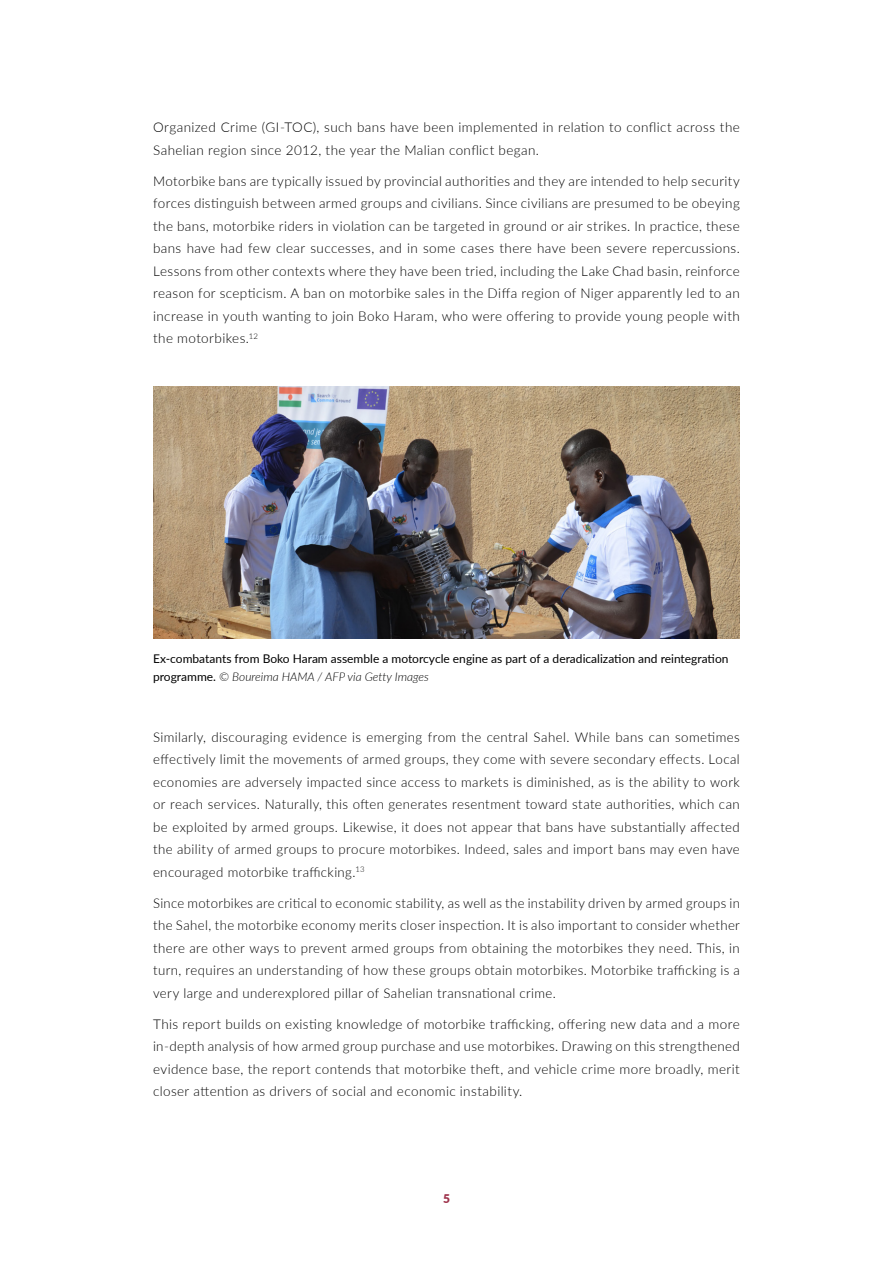
<style>
.page{position:relative;width:893px;height:1263px;background:#fff}
.page>*{position:absolute;margin:0;border:0;box-sizing:border-box;transform-origin:0 0}
.t1{font:300 13.5px/22.5px "Lato";letter-spacing:.03em;color:#000101;text-align:justify}
.t2{font:12px/18px "Lato";color:#000101}
.t3{font:900 12px "Lato";color:#9f344d}
.s1{font-weight:300;font-style:italic}
</style>
<div class="page">
<img style="left:153px;top:386px;width:587px;height:252px">
<p class="t1" style="left:153px;top:116px;width:588px">Organized Crime (GI-TOC), such bans have been implemented in relation to conflict across the<br>Sahelian region since 2012, the year the Malian conflict began.</p>
<p class="t1" style="left:153px;top:169px;width:588px">Motorbike bans are typically issued by provincial authorities and they are intended to help security forces distinguish between armed groups and civilians. Since civilians are presumed to be obeying the bans, motorbike riders in violation can be targeted in ground or air strikes. In practice, these bans have had few clear successes, and in some cases there have been severe repercussions.<br>Lessons from other contexts where they have been tried, including the Lake Chad basin, reinforce reason for scepticism. A ban on motorbike sales in the Diffa region of Niger apparently led to an increase in youth wanting to join Boko Haram, who were offering to provide young people with the motorbikes.<sup>12</sup></p>
<p class="t2" style="left:153px;top:649px;width:577px">Ex-combatants from Boko Haram assemble a motorcycle engine as part of a deradicalization and reintegration programme. <span class="s1">© Boureima HAMA / AFP via Getty Images</span></p>
<p class="t1" style="left:153px;top:725px;width:588px">Similarly, discouraging evidence is emerging from the central Sahel. While bans can sometimes effectively limit the movements of armed groups, they come with severe secondary effects. Local economies are adversely impacted since access to markets is diminished, as is the ability to work or reach services. Naturally, this often generates resentment toward state authorities, which can be exploited by armed groups. Likewise, it does not appear that bans have substantially affected the ability of armed groups to procure motorbikes. Indeed, sales and import bans may even have encouraged motorbike trafficking.<sup>13</sup></p>
<p class="t1" style="left:153px;top:891px;width:588px">Since motorbikes are critical to economic stability, as well as the instability driven by armed groups in the Sahel, the motorbike economy merits closer inspection. It is also important to consider whether there are other ways to prevent armed groups from obtaining the motorbikes they need. This, in turn, requires an understanding of how these groups obtain motorbikes. Motorbike trafficking is a very large and underexplored pillar of Sahelian transnational crime.</p>
<p class="t1" style="left:153px;top:1012px;width:588px">This report builds on existing knowledge of motorbike trafficking, offering new data and a more in-depth analysis of how armed group purchase and use motorbikes. Drawing on this strengthened evidence base, the report contends that motorbike theft, and vehicle crime more broadly, merit closer attention as drivers of social and economic instability.</p>
<p class="t3" style="left:443px;top:1189px;width:8px">5</p>
</div>
